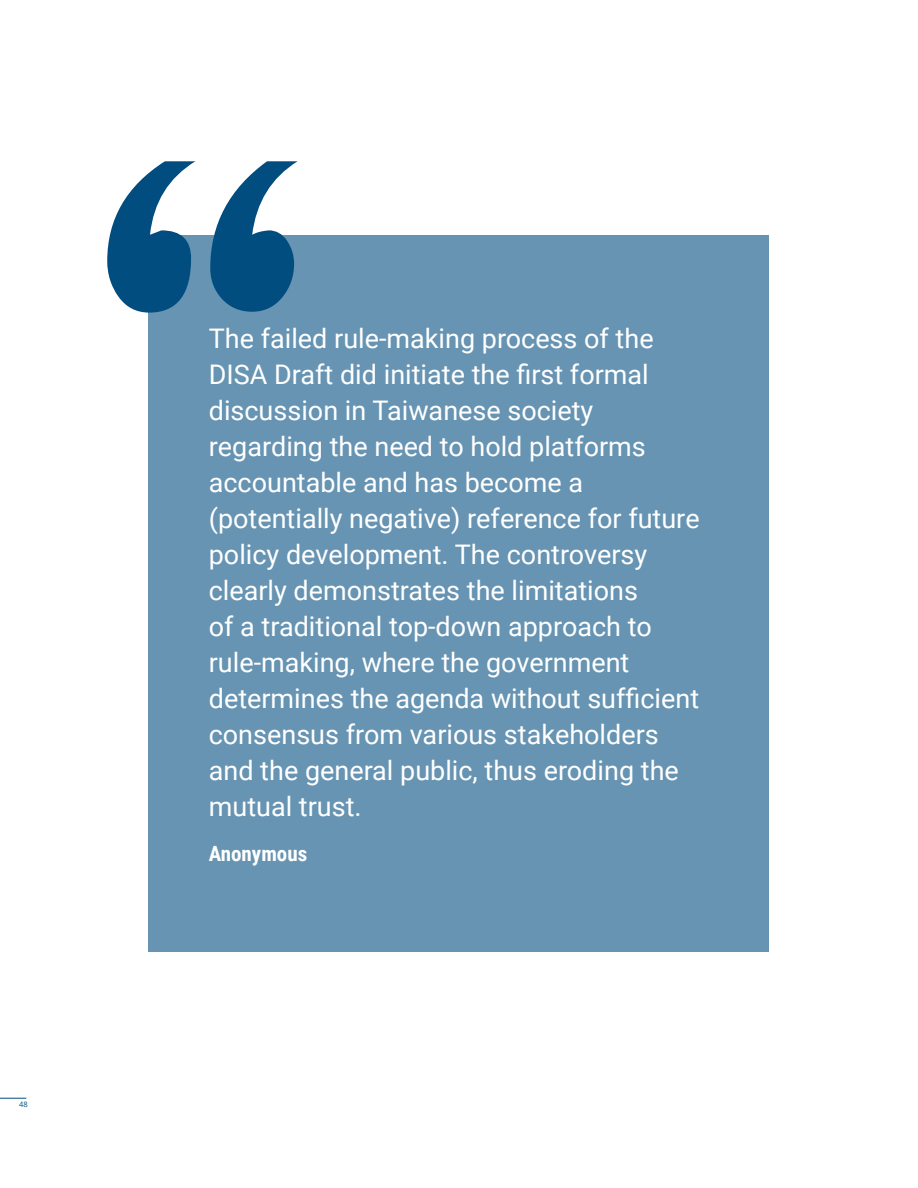
<style>
.page{position:relative;width:918px;height:1188px;background:#fff}
.page>*{position:absolute;margin:0;border:0;box-sizing:border-box;transform-origin:0 0}
.Intro_Text{font:27px/36px "Roboto";color:#fff}
.Byline_Title_-_Align_Center{font:700 21px "Roboto Condensed";color:#fff}
.t1{font:7.5px "Open Sans";color:#014d80}
</style>
<div class="page">
<svg style="left:0;top:1098px;width:26px;height:1px"></svg>
<div style="left:148px;top:236px;width:622px;height:716px;background:#6694b2"></div>
<svg style="left:107px;top:161px;width:191px;height:152px"></svg>
<p class="t1" style="left:19px;top:1099px;width:10px">48</p>
<p class="Intro_Text" style="left:209px;top:319px;width:492px">The failed rule-making process of the DISA Draft did initiate the first formal discussion in Taiwanese society regarding the need to hold platforms accountable and has become a (potentially negative) reference for future policy development. The controversy clearly demonstrates the limitations<br>of a traditional top-down approach to rule-making, where the government determines the agenda without sufficient consensus from various stakeholders and the general public, thus eroding the mutual trust.</p>
<p class="Byline_Title_-_Align_Center" style="left:209px;top:839px;width:100px">Anonymous</p>
</div>
